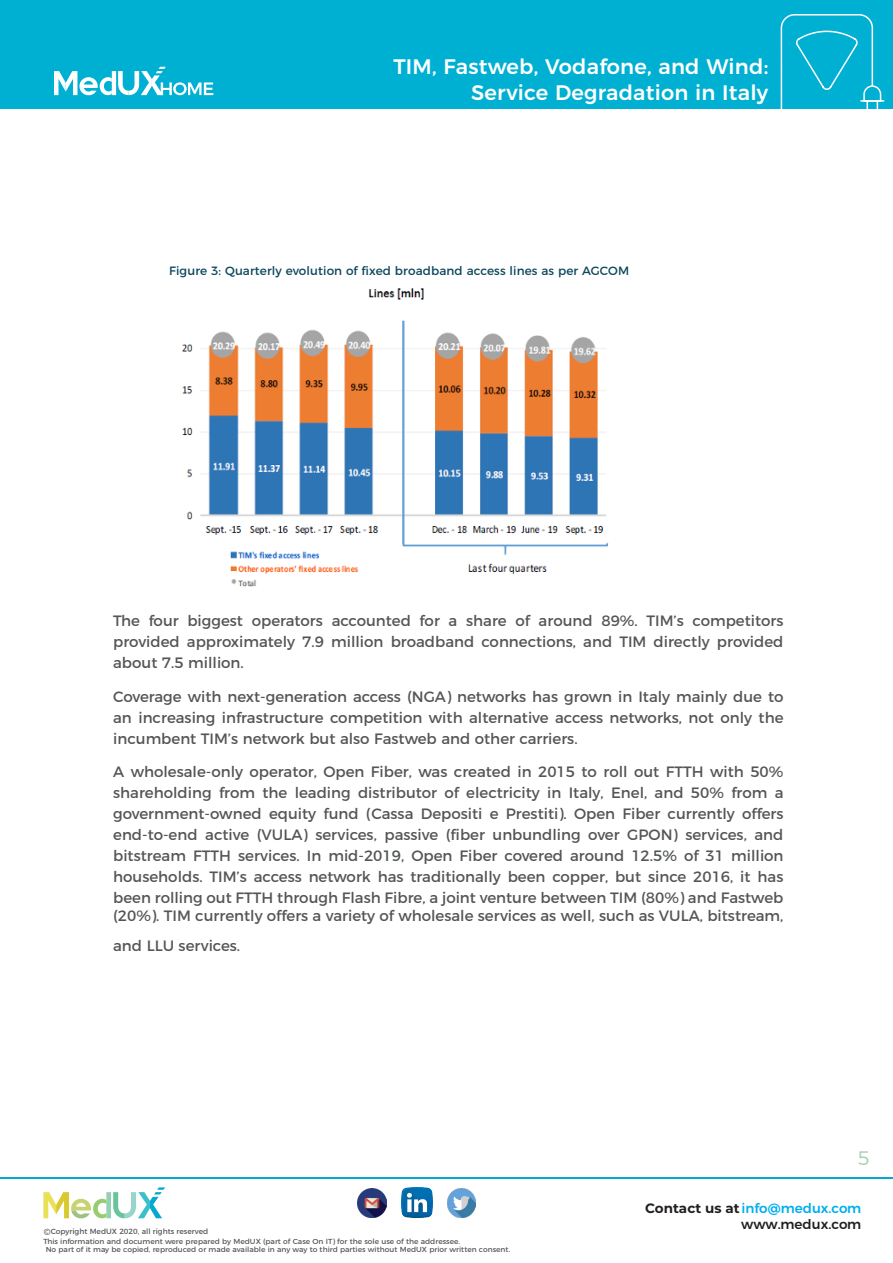
<style>
.page{position:relative;width:893px;height:1263px;background:#fff}
.page>*{position:absolute;margin:0;border:0;box-sizing:border-box;transform-origin:0 0}
.t1{font:500 21px/25.5px "Montserrat";letter-spacing:.01em;color:#fff;text-align:right}
.t2{font:300 19.5px "Montserrat";color:#a3d1b3}
.Estilo_de_párrafo_1{font:15px/21px "Montserrat";color:#545557;text-align:justify}
.t3{font:500 13.5px/16.2px "Montserrat";color:#00aeef;text-align:right}
.Estilo_de_párrafo_1-2{font:12px "Montserrat";letter-spacing:.01em;color:#0b465d}
.t4{font:300 9px "Montserrat";color:#231f20}
.t5{font:7.5px "Montserrat";color:#545557}
.t6{font:7.2px/7.5px "Montserrat";color:#545557}
.s1{font-weight:700;color:#231f20}
.s2{color:#231f20}
</style>
<div class="page">
<div style="left:0;top:0;width:893px;height:108px;background:#00b0d2"></div>
<svg style="left:780px;top:14px;width:105px;height:95px"></svg>
<hr style="left:112px;top:71px;width:4px;height:24px;background:#fff">
<svg style="left:54px;top:71px;width:58px;height:24px"></svg>
<svg style="left:118px;top:67px;width:95px;height:28px"></svg>
<hr style="left:0;top:1177px;width:893px;height:1px;background:#05a8ce">
<div style="left:106px;top:1192px;width:5px;height:26px;background:#94d1b2"></div>
<svg style="left:43px;top:1192px;width:63px;height:26px"></svg>
<svg style="left:113px;top:1187px;width:52px;height:31px"></svg>
<img style="left:358px;top:1188px;width:28px;height:29px">
<img style="left:447px;top:1188px;width:29px;height:29px">
<img style="left:182px;top:288px;width:427px;height:299px">
<img style="left:402px;top:1187px;width:30px;height:31px">
<h1 class="t1" style="left:393px;top:52px;width:376px">TIM, Fastweb, Vodafone, and Wind:<br>Service Degradation in Italy</h1>
<p class="Estilo_de_párrafo_1-2" style="left:169px;top:261px;width:462px">Figure 3: Quarterly evolution of fixed broadband access lines as per AGCOM</p>
<p class="Estilo_de_párrafo_1" style="left:113px;top:609px;width:672px">The four biggest operators accounted for a share of around 89%. TIM’s competitors provided approximately 7.9 million broadband connections, and TIM directly provided about 7.5 million.</p>
<p class="Estilo_de_párrafo_1" style="left:113px;top:684px;width:672px">Coverage with next-generation access (NGA) networks has grown in Italy mainly due to an increasing infrastructure competition with alternative access networks, not only the incumbent TIM’s network but also Fastweb and other carriers.</p>
<p class="Estilo_de_párrafo_1" style="left:113px;top:760px;width:672px">A wholesale-only operator, Open Fiber, was created in 2015 to roll out FTTH with 50% shareholding from the leading distributor of electricity in Italy, Enel, and 50% from a government-owned equity fund (Cassa Depositi e Prestiti). Open Fiber currently offers end-to-end active (VULA) services, passive (fiber unbundling over GPON) services, and bitstream FTTH services. In mid-2019, Open Fiber covered around 12.5% of 31 million households. TIM’s access network has traditionally been copper, but since 2016, it has been rolling out FTTH through Flash Fibre, a joint venture between TIM (80%) and Fastweb</p>
<p class="Estilo_de_párrafo_1" style="left:113px;top:900px;width:672px;line-height:30px">(20%). TIM currently offers a variety of wholesale services as well, such as VULA, bitstream, and LLU services.</p>
<h2 class="t2" style="left:858px;top:1143px;width:14px">5</h2>
<p class="t5" style="left:51px;top:1225px;width:159px">Copyright MedUX 2020, all rights reserved</p>
<p class="t4" style="left:44px;top:1225px;width:8px">©</p>
<p class="t6" style="left:46px;top:1237px;width:466px;text-indent:-2px">This information and document were prepared by MedUX (part of Case On IT) for the sole use of the addressee.<br>No part of it may be copied, reproduced or made available in any way to third parties without MedUX prior written consent.</p>
<p class="t3" style="left:645px;top:1198px;width:218px"><span class="s1">Contact us at</span>info@medux.com <span class="s2">www.medux.com</span></p>
</div>
